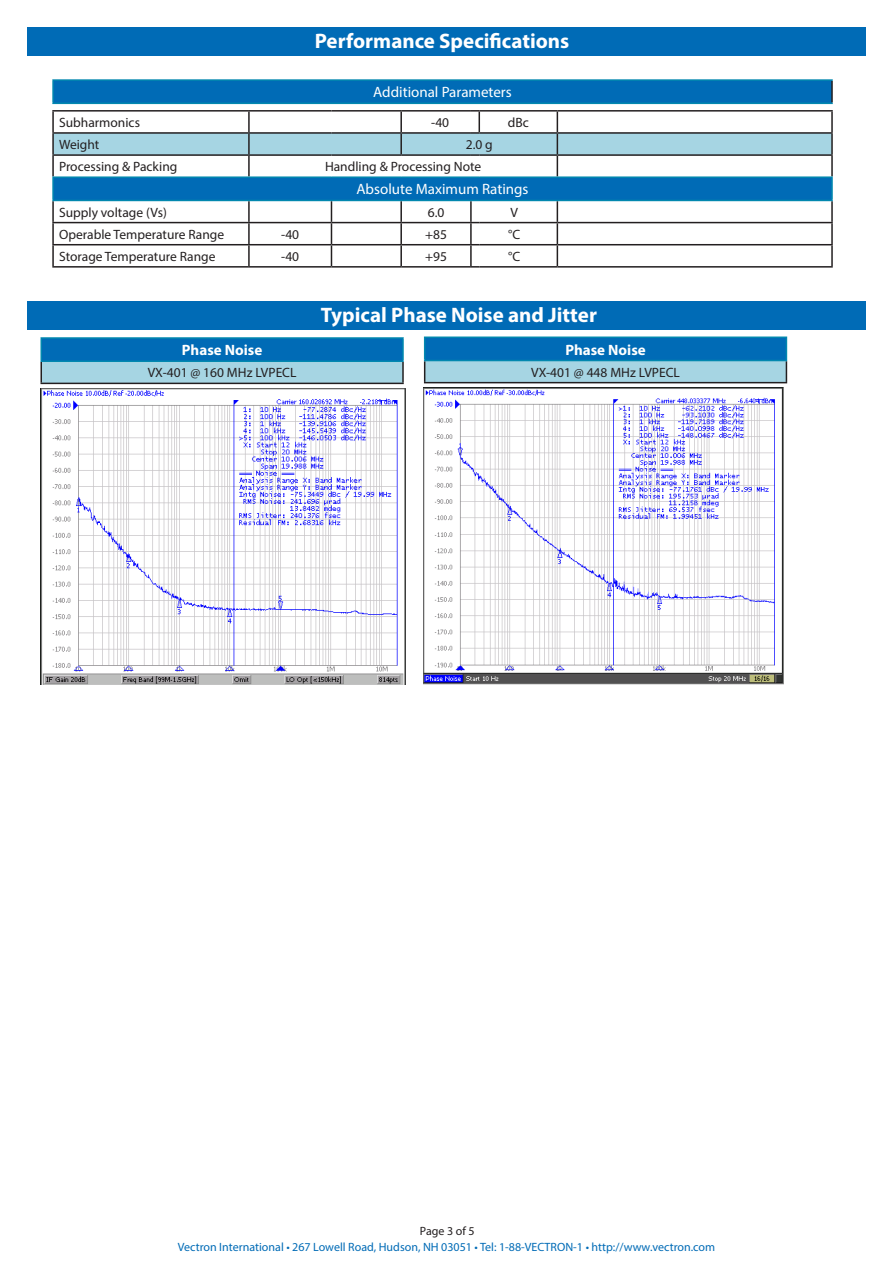
<style>
.page{position:relative;width:893px;height:1263px;background:#fff}
.page>*{position:absolute;margin:0;border:0;box-sizing:border-box;transform-origin:0 0}
.t1{font:700 21px "Myriad Pro";color:#fff}
.t2{font:15px "Myriad Pro";color:#fff}
.t3{font:700 15px "Myriad Pro";color:#fff}
.t4{font:13.5px "Myriad Pro";color:#231f20}
.t5{font:12px "Myriad Pro";color:#006bb6}
.t6{font:12px "Myriad Pro";color:#231f20}
</style>
<div class="page">
<div style="left:53px;top:80px;width:779px;height:23px;background:#006bb6"></div>
<hr style="left:831px;top:81px;width:2px;height:22px;background:#231f20">
<hr style="left:52px;top:79px;width:781px;height:2px;background:#0288af">
<hr style="left:52px;top:81px;width:2px;height:22px;background:#0288af">
<hr style="left:52px;top:103px;width:781px;height:1px;background:#0288af">
<div style="left:53px;top:177px;width:779px;height:23px;background:#006bb6"></div>
<hr style="left:52px;top:110px;width:197px;height:2px;background:#231f20">
<hr style="left:52px;top:112px;width:2px;height:20px;background:#231f20">
<hr style="left:557px;top:110px;width:276px;height:2px;background:#231f20">
<hr style="left:831px;top:112px;width:2px;height:20px;background:#231f20">
<hr style="left:52px;top:132px;width:197px;height:2px;background:#231f20">
<hr style="left:52px;top:134px;width:2px;height:20px;background:#231f20">
<hr style="left:557px;top:132px;width:276px;height:2px;background:#231f20">
<hr style="left:831px;top:134px;width:2px;height:20px;background:#231f20">
<hr style="left:52px;top:201px;width:2px;height:21px;background:#231f20">
<hr style="left:831px;top:201px;width:2px;height:21px;background:#231f20">
<hr style="left:52px;top:222px;width:197px;height:1px;background:#231f20">
<hr style="left:52px;top:223px;width:2px;height:21px;background:#231f20">
<hr style="left:557px;top:222px;width:276px;height:1px;background:#231f20">
<hr style="left:831px;top:223px;width:2px;height:21px;background:#231f20">
<hr style="left:52px;top:244px;width:197px;height:1px;background:#231f20">
<hr style="left:52px;top:245px;width:2px;height:21px;background:#231f20">
<hr style="left:557px;top:244px;width:276px;height:1px;background:#231f20">
<hr style="left:831px;top:245px;width:2px;height:21px;background:#231f20">
<hr style="left:52px;top:266px;width:197px;height:2px;background:#231f20">
<hr style="left:557px;top:266px;width:276px;height:2px;background:#231f20">
<hr style="left:831px;top:178px;width:2px;height:22px;background:#0288af">
<hr style="left:52px;top:154px;width:197px;height:2px;background:#231f20">
<hr style="left:52px;top:156px;width:2px;height:20px;background:#231f20">
<hr style="left:557px;top:154px;width:276px;height:2px;background:#231f20">
<hr style="left:831px;top:156px;width:2px;height:20px;background:#231f20">
<hr style="left:52px;top:176px;width:197px;height:2px;background:#0288af">
<hr style="left:52px;top:178px;width:2px;height:22px;background:#0288af">
<svg style="left:53px;top:110px;width:779px;height:68px"></svg>
<hr style="left:479px;top:176px;width:78px;height:2px;background:#0288af">
<hr style="left:557px;top:176px;width:276px;height:2px;background:#0288af">
<hr style="left:52px;top:200px;width:197px;height:1px;background:#0288af">
<svg style="left:53px;top:200px;width:779px;height:68px"></svg>
<hr style="left:479px;top:200px;width:78px;height:1px;background:#0288af">
<hr style="left:557px;top:200px;width:276px;height:1px;background:#0288af">
<div style="left:27px;top:27px;width:839px;height:29px;background:#006bb6"></div>
<div style="left:27px;top:301px;width:839px;height:29px;background:#006bb6"></div>
<div style="left:41px;top:338px;width:362px;height:23px;background:#006bb6"></div>
<div style="left:41px;top:361px;width:362px;height:22px;background:#a6d5e3"></div>
<hr style="left:40px;top:362px;width:2px;height:21px;background:#231f20">
<hr style="left:402px;top:362px;width:2px;height:21px;background:#231f20">
<hr style="left:40px;top:383px;width:364px;height:1px;background:#231f20">
<hr style="left:40px;top:337px;width:364px;height:2px;background:#0288af">
<hr style="left:40px;top:339px;width:2px;height:21px;background:#0288af">
<hr style="left:40px;top:360px;width:364px;height:2px;background:#0288af">
<hr style="left:402px;top:339px;width:2px;height:21px;background:#0288af">
<div style="left:425px;top:337px;width:361px;height:23px;background:#006bb6"></div>
<div style="left:425px;top:360px;width:361px;height:23px;background:#a6d5e3"></div>
<hr style="left:424px;top:382px;width:363px;height:1px;background:#231f20">
<hr style="left:424px;top:336px;width:363px;height:2px;background:#0288af">
<svg style="left:424px;top:338px;width:1px;height:44px"></svg>
<hr style="left:424px;top:360px;width:363px;height:1px;background:#0288af">
<svg style="left:786px;top:338px;width:1px;height:44px"></svg>
<img style="left:40px;top:388px;width:366px;height:296px">
<img style="left:424px;top:387px;width:359px;height:297px">
<p class="t1" style="left:315px;top:27px;width:256px">Performance Specifications</p>
<p class="t2" style="left:373px;top:83px;width:140px">Additional Parameters</p>
<p class="t4" style="left:59px;top:114px;width:82px">Subharmonics</p>
<p class="t4" style="left:431px;top:114px;width:19px">-40</p>
<p class="t4" style="left:508px;top:114px;width:23px">dBc</p>
<p class="t4" style="left:59px;top:136px;width:42px">Weight</p>
<p class="t4" style="left:466px;top:136px;width:29px">2.0 g</p>
<p class="t4" style="left:59px;top:158px;width:120px">Processing &amp; Packing</p>
<p class="t4" style="left:325px;top:158px;width:158px">Handling &amp; Processing Note</p>
<p class="t2" style="left:356px;top:180px;width:174px">Absolute Maximum Ratings</p>
<p class="t4" style="left:59px;top:204px;width:109px">Supply voltage (Vs)</p>
<p class="t4" style="left:428px;top:204px;width:18px">6.0</p>
<p class="t4" style="left:510px;top:204px;width:9px">V</p>
<p class="t4" style="left:59px;top:226px;width:167px">Operable Temperature Range</p>
<p class="t4" style="left:281px;top:226px;width:19px">-40</p>
<p class="t4" style="left:425px;top:226px;width:23px">+85</p>
<p class="t4" style="left:508px;top:226px;width:14px">°C</p>
<p class="t4" style="left:59px;top:248px;width:158px">Storage Temperature Range</p>
<p class="t4" style="left:281px;top:248px;width:19px">-40</p>
<p class="t4" style="left:425px;top:248px;width:23px">+95</p>
<p class="t4" style="left:508px;top:248px;width:14px">°C</p>
<p class="t3" style="left:182px;top:340px;width:82px">Phase Noise</p>
<p class="t4" style="left:148px;top:364px;width:150px">VX-401 @ 160 MHz LVPECL</p>
<p class="t1" style="left:346px;top:294px;width:187px">Cross Reference List</p>
<p class="t1" style="left:321px;top:302px;width:278px">Typical Phase Noise and Jitter</p>
<p class="t3" style="left:565px;top:340px;width:82px">Phase Noise</p>
<p class="t4" style="left:531px;top:364px;width:150px">VX-401 @ 448 MHz LVPECL</p>
<p class="t6" style="left:420px;top:1223px;width:56px">Page 3 of 5</p>
<p class="t5" style="left:178px;top:1240px;width:539px">Vectron International • 267 Lowell Road, Hudson, NH 03051 • Tel: 1-88-VECTRON-1 • http://www.vectron.com</p>
</div>
